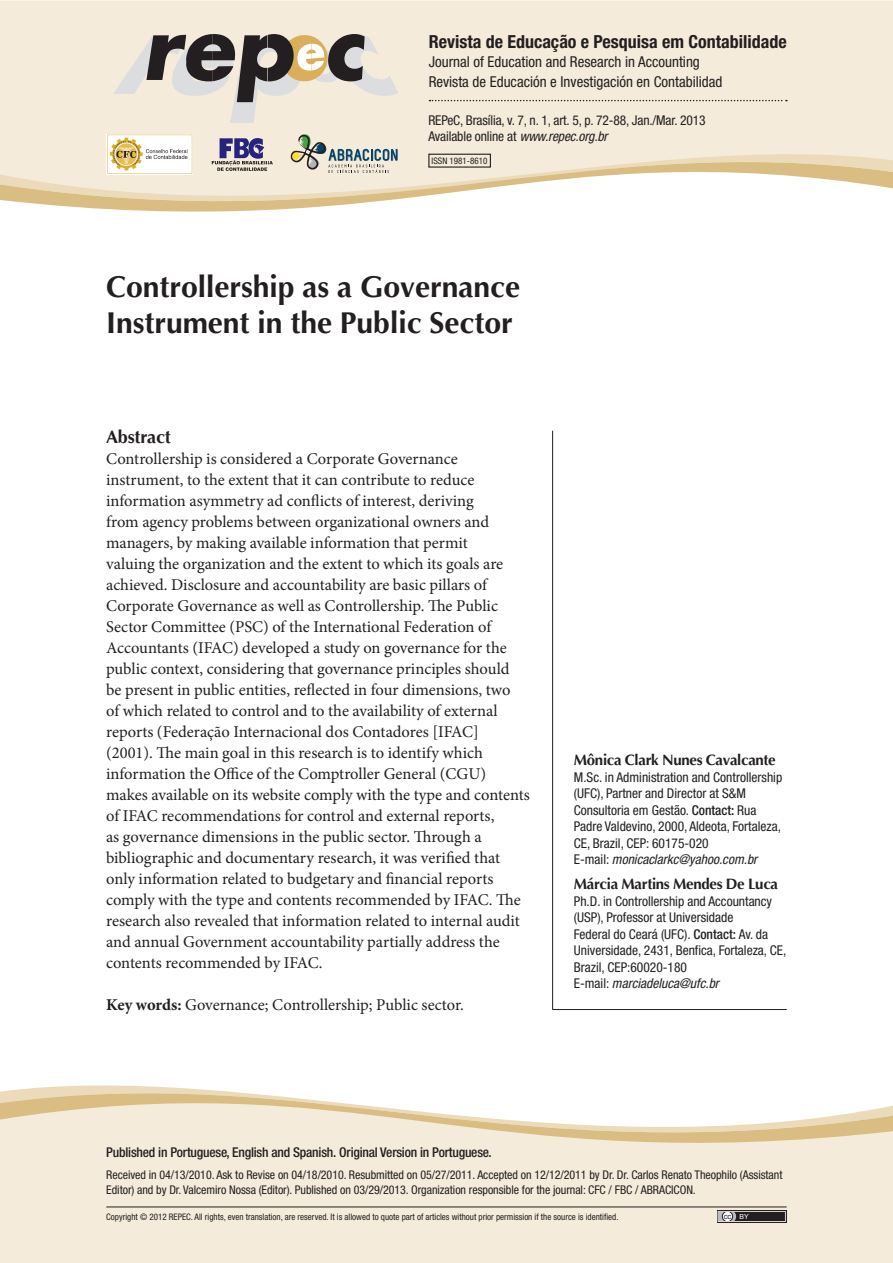
<style>
.page{position:relative;width:893px;height:1263px;background:#fff}
.page>*{position:absolute;margin:0;border:0;box-sizing:border-box;transform-origin:0 0}
.t1{font:700 30px/36px "Optima";color:#231f20}
.t2{font:700 condensed 18px "Helvetica Neue";color:#231f20}
.t3{font:700 18px "Optima";letter-spacing:-.01em;color:#231f20}
.t4{font:16.5px/21px "Minion Pro";color:#231f20}
.t5{font:condensed 15px/19.5px "Helvetica Neue";color:#231f20}
.t6{font:700 15px "Optima";letter-spacing:-.02em;color:#231f20}
.t7{font:condensed 13.5px/16.5px "Helvetica Neue";color:#231f20}
.t8{font:500 condensed 13.5px "Helvetica Neue";letter-spacing:-.015em;color:#231f20}
.t9{font:condensed 12px/15px "Helvetica Neue";letter-spacing:-.005em;color:#231f20}
.t10{font:condensed 9px "Helvetica Neue";color:#231f20}
.t11{font:7.5px "Arial";color:#231f20}
.s1{font-style:italic}
.s2{font-weight:700}
.s3{font-weight:500}
.s4{font-size:7.05px;color:#fff}
</style>
<div class="page">
<div style="left:0;top:1px;width:893px;height:126px;background:#f4ebda"></div>
<div style="left:0;top:1179px;width:893px;height:84px;background:#f4ebda"></div>
<svg style="left:0;top:129px;width:893px;height:83px;fill:#f4ebda"></svg>
<svg style="left:0;top:1085px;width:893px;height:94px;fill:#f4ebda"></svg>
<div style="left:428px;top:154px;width:63px;height:14px;border:1px solid #231f20"></div>
<hr style="left:106px;top:1206px;width:681px;height:1px;background:#231f20">
<div style="left:717px;top:1210px;width:70px;height:13px;background:#231f20"></div>
<svg style="left:718px;top:1211px;width:68px;height:11px"></svg>
<svg style="left:429px;top:100px;width:358px;height:1px"></svg>
<svg style="left:212px;top:136px;width:61px;height:35px;background:#a099aa"></svg>
<svg style="left:289px;top:132px;width:110px;height:41px;background:#c7c7bb"></svg>
<svg style="left:106px;top:134px;width:87px;height:40px"></svg>
<svg style="left:107px;top:135px;width:85px;height:39px"></svg>
<svg style="left:113px;top:33px;width:285px;height:90px;background:#c0b9ad"></svg>
<hr style="left:553px;top:1009px;width:233px;height:1px;background:#231f20">
<hr style="left:552px;top:431px;width:1px;height:578px;background:#231f20">
<p class="t2" style="left:429px;top:31px;width:359px">Revista de Educação e Pesquisa em Contabilidade</p>
<p class="t5" style="left:429px;top:52px;width:295px">Journal of Education and Research in Accounting<br>Revista de Educación e Investigación en Contabilidad</p>
<p class="t7" style="left:428px;top:112px;width:279px">REPeC, Brasília, v. 7, n. 1, art. 5, p. 72-88, Jan./Mar. 2013<br>Available online at <span class="s1">www.repec.org.br</span></p>
<p class="t10" style="left:432px;top:156px;width:57px">ISSN 1981-8610</p>
<h1 class="t1" style="left:106px;top:269px;width:415px">Controllership as a Governance<br>Instrument in the Public Sector</h1>
<p class="t3" style="left:106px;top:425px;width:66px">Abstract</p>
<p class="t4" style="left:106px;top:448px;width:425px">Controllership is considered a Corporate Governance instrument, to the extent that it can contribute to reduce information asymmetry ad conflicts of interest, deriving<br>from agency problems between organizational owners and managers, by making available information that permit<br>valuing the organization and the extent to which its goals are achieved. Disclosure and accountability are basic pillars of Corporate Governance as well as Controllership. The Public Sector Committee (PSC) of the International Federation of Accountants (IFAC) developed a study on governance for the public context, considering that governance principles should<br>be present in public entities, reflected in four dimensions, two<br>of which related to control and to the availability of external reports (Federação Internacional dos Contadores [IFAC]<br>(2001). The main goal in this research is to identify which information the Office of the Comptroller General (CGU) makes available on its website comply with the type and contents of IFAC recommendations for control and external reports,<br>as governance dimensions in the public sector. Through a bibliographic and documentary research, it was verified that only information related to budgetary and financial reports comply with the type and contents recommended by IFAC. The research also revealed that information related to internal audit and annual Government accountability partially address the contents recommended by IFAC.</p>
<p class="t4" style="left:106px;top:994px;width:359px"><span class="s2">Key words:</span> Governance; Controllership; Public sector.</p>
<p class="t6" style="left:574px;top:751px;width:203px">Mônica Clark Nunes Cavalcante</p>
<p class="t7" style="left:574px;top:769px;width:210px">M.Sc. in Administration and Controllership (UFC), Partner and Director at S&amp;M Consultoria em Gestão. <span class="s3">Contact:</span> Rua Padre Valdevino, 2000, Aldeota, Fortaleza, CE, Brazil, CEP: 60175-020<br>E-mail: <span class="s1">monicaclarkc@yahoo.com.br</span></p>
<p class="t6" style="left:574px;top:875px;width:206px">Márcia Martins Mendes De Luca</p>
<p class="t7" style="left:574px;top:893px;width:214px">Ph.D. in Controllership and Accountancy (USP), Professor at Universidade<br>Federal do Ceará (UFC). <span class="s3">Contact:</span> Av. da Universidade, 2431, Benfica, Fortaleza, CE, Brazil, CEP:60020-180<br>E-mail: <span class="s1">marciadeluca@ufc.br</span></p>
<p class="t8" style="left:106px;top:1144px;width:387px">Published in Portuguese, English and Spanish. Original Version in Portuguese.</p>
<p class="t9" style="left:106px;top:1167px;width:678px">Received in 04/13/2010. Ask to Revise on 04/18/2010. Resubmitted on 05/27/2011. Accepted on 12/12/2011 by Dr. Dr. Carlos Renato Theophilo (Assistant<br>Editor) and by Dr. Valcemiro Nossa (Editor). Published on 03/29/2013. Organization responsible for the journal: CFC / FBC / ABRACICON.</p>
<p class="t10" style="left:106px;top:1212px;width:514px">Copyright © 2012 REPEC. All rights, even translation, are reserved. It is allowed to quote part of articles without prior permission if the source is identified.</p>
<p class="t11" style="left:724px;top:1211px;width:27px">cc <span class="s4">BY</span></p>
</div>
